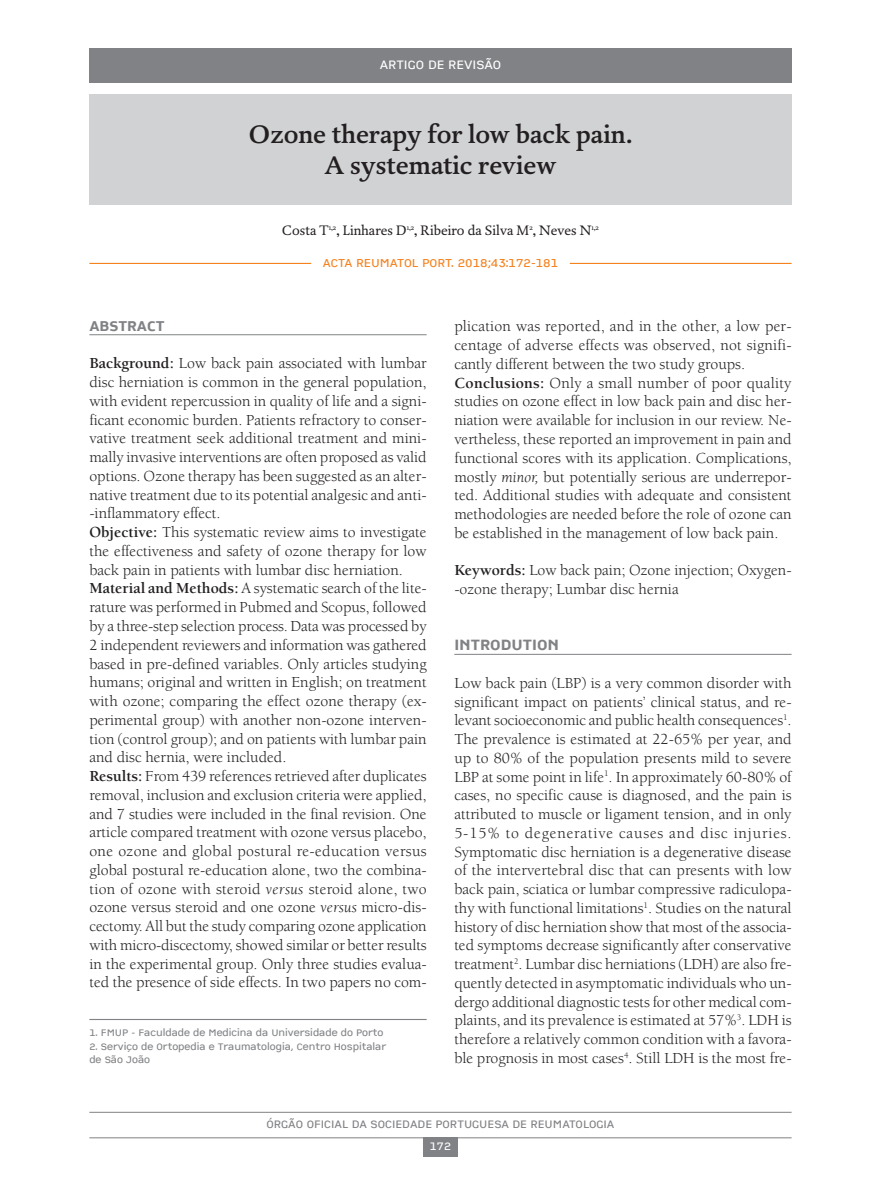
<style>
.page{position:relative;width:881px;height:1191px;background:#fff}
.page>*{position:absolute;margin:0;border:0;box-sizing:border-box;transform-origin:0 0}
.t1{font:500 26.25px/31.5px "DTL Dorian ST";color:#231f20;text-align:center}
.t2{font:16.5px "CP Company TT Bold";color:#808285}
.t3{font:15.75px/18.8px "Berkeley";color:#231f20}
.t4{font:15.75px "CP Company TT Bold";color:#808285}
.t5{font:14.25px "DTL Dorian ST";color:#231f20}
.t6{font:13.5px "CP Company TT Regular";color:#fff}
.t7{font:12.75px "CP Company TT Regular";color:#f58220}
.t8{font:12px "CP Company TT Regular";color:#808285}
.t9{font:12px "CP Company TT Regular";color:#fff}
.t10{font:10.5px/13.5px "CP Company TT Regular";color:#808285}
.s1{font-weight:700}
.s2{font-style:italic}
</style>
<div class="page">
<hr style="left:89px;top:1112px;width:702px;height:1px;background:#808285">
<hr style="left:89px;top:1137px;width:702px;height:1px;background:#808285">
<div style="left:423px;top:1137px;width:34px;height:20px;background:#808285"></div>
<div style="left:89px;top:49px;width:702px;height:34px;background:#808285"></div>
<div style="left:89px;top:94px;width:702px;height:110px;background:#d1d2d4"></div>
<hr style="left:454px;top:654px;width:337px;height:1px;background:#808285">
<hr style="left:89px;top:1019px;width:337px;height:1px;background:#808285">
<hr style="left:89px;top:263px;width:222px;height:1px;background:#f58220">
<hr style="left:569px;top:263px;width:222px;height:1px;background:#f58220">
<hr style="left:89px;top:334px;width:337px;height:1px;background:#808285">
<p class="t6" style="left:379px;top:57px;width:123px">ARTIGO DE REVISÃO</p>
<h1 class="t1" style="left:248px;top:118px;width:385px">Ozone therapy for low back pain.<br>A systematic review</h1>
<p class="t5" style="left:282px;top:221px;width:318px">Costa T<sup>1,2</sup>, Linhares D<sup>1,2</sup>, Ribeiro da Silva M<sup>2</sup>, Neves N<sup>1,2</sup></p>
<p class="t7" style="left:322px;top:255px;width:237px">ACTA REUMATOL PORT. 2018;43:172-181</p>
<p class="t4" style="left:89px;top:316px;width:77px">ABSTRACT</p>
<p class="t3" style="left:89px;top:355px;width:339px"><span class="s1">Background:</span> Low back pain associated with lumbar disc herniation is common in the general population, with evident repercussion in quality of life and a signi&shy;ficant economic burden. Patients refractory to conser&shy;vative treatment seek additional treatment and mini&shy;mally invasive interventions are often proposed as valid options. Ozone therapy has been suggested as an alter&shy;native treatment due to its potential analgesic and anti--inflammatory effect.<br><span class="s1">Objective:</span> This systematic review aims to investigate the effectiveness and safety of ozone therapy for low back pain in patients with lumbar disc herniation.<br><span class="s1">Material and Methods:</span> A systematic search of the lite&shy;rature was performed in Pubmed and Scopus, followed by a three-step selection process. Data was processed by 2 independent reviewers and information was gathered based in pre-defined variables. Only articles studying humans; original and written in English; on treatment with ozone; comparing the effect ozone therapy (ex&shy;perimental group) with another non-ozone interven&shy;tion (control group); and on patients with lumbar pain and disc hernia, were included.<br><span class="s1">Results:</span> From 439 references retrieved after duplicates removal, inclusion and exclusion criteria were applied, and 7 studies were included in the final revision. One article compared treatment with ozone versus placebo, one ozone and global postural re-education versus global postural re-education alone, two the combina&shy;tion of ozone with steroid <span class="s2">versus</span> steroid alone, two ozone versus steroid and one ozone <span class="s2">versus</span> micro-dis&shy;cectomy. All but the study comparing ozone application with micro-discectomy, showed similar or better results in the experimental group. Only three studies evalua&shy;ted the presence of side effects. In two papers no com-</p>
<p class="t10" style="left:89px;top:1026px;width:295px">1. FMUP - Faculdade de Medicina da Universidade do Porto</p>
<p class="t10" style="left:89px;top:1039px;width:298px">2. Serviço de Ortopedia e Traumatologia, Centro Hospitalar de São João</p>
<p class="t3" style="left:454px;top:318px;width:338px">plication was reported, and in the other, a low per&shy;centage of adverse effects was observed, not signifi&shy;cantly different between the two study groups.<br><span class="s1">Conclusions:</span> Only a small number of poor quality studies on ozone effect in low back pain and disc her&shy;niation were available for inclusion in our review. Ne&shy;vertheless, these reported an improvement in pain and functional scores with its application. Complications, mostly <span class="s2">minor,</span> but potentially serious are underrepor&shy;ted. Additional studies with adequate and consistent methodologies are needed before the role of ozone can be established in the management of low back pain.</p>
<p class="t3" style="left:454px;top:562px;width:338px"><span class="s1">Keywords:</span> Low back pain; Ozone injection; Oxygen--ozone therapy; Lumbar disc hernia</p>
<p class="t2" style="left:454px;top:635px;width:106px">INTRODUTION</p>
<p class="t3" style="left:454px;top:675px;width:338px;text-align:justify">Low back pain (LBP) is a very common disorder with significant impact on patients’ clinical status, and re&shy;levant socioeconomic and public health consequences<sup>1</sup>.<br>The prevalence is estimated at 22-65% per year, and up to 80% of the population presents mild to severe LBP at some point in life<sup>1</sup>. In approximately 60-80% of cases, no specific cause is diagnosed, and the pain is attributed to muscle or ligament tension, and in only 5-15% to degenerative causes and disc injuries.<br>Symptomatic disc herniation is a degenerative disease of the intervertebral disc that can presents with low back pain, sciatica or lumbar compressive radiculopa&shy;thy with functional limitations<sup>1</sup>. Studies on the natural history of disc herniation show that most of the associa&shy;ted symptoms decrease significantly after conservative treatment<sup>2</sup>. Lumbar disc herniations (LDH) are also fre&shy;quently detected in asymptomatic individuals who un&shy;dergo additional diagnostic tests for other medical com&shy;plaints, and its prevalence is estimated at 57%<sup>3</sup>. LDH is therefore a relatively common condition with a favora&shy;ble prognosis in most cases<sup>4</sup>. Still LDH is the most fre-</p>
<p class="t8" style="left:266px;top:1117px;width:349px">ÓRGÃO OFICIAL DA SOCIEDADE PORTUGUESA DE REUMATOLOGIA</p>
<p class="t9" style="left:430px;top:1139px;width:23px">172</p>
</div>
